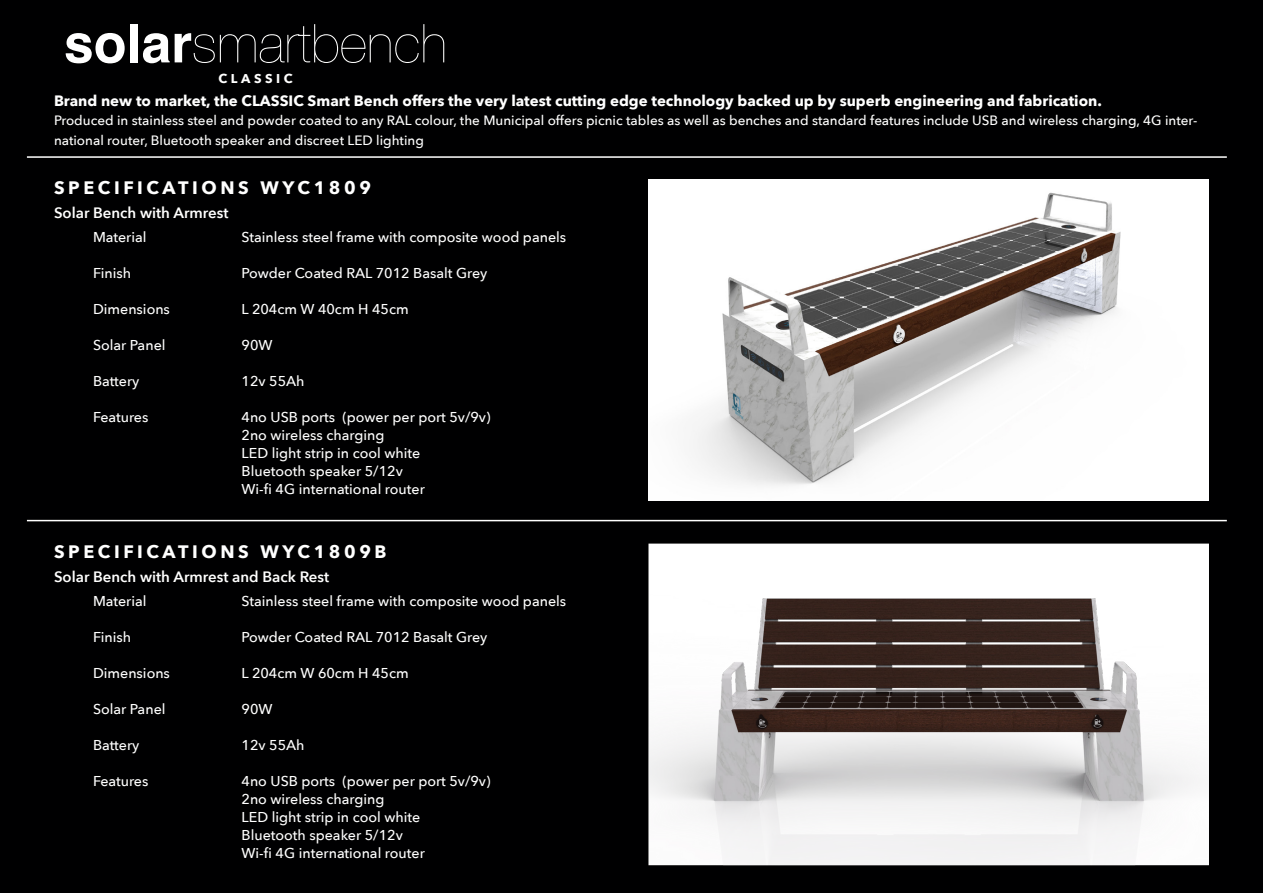
<style>
.page{position:relative;width:1263px;height:893px;background:#000001}
.page>*{position:absolute;margin:0;border:0;box-sizing:border-box;transform-origin:0 0}
.t1{font:200 53.55px "Helvetica Neue";color:#fff}
.t2{font:700 18px "Avenir Next";letter-spacing:.2em;color:#fff}
.t3{font:700 15px "Avenir Next";color:#fff}
.t4{font:600 15px "Avenir Next";color:#fff}
.t5{font:500 14.25px "Avenir Next";color:#fff}
.t6{font:500 13.5px/19.5px "Avenir Next";color:#fff}
.t7{font:700 12.75px "Avenir Next";letter-spacing:.28em;color:#fff}
.s1{font-family:"Helvetica";font-weight:700}
</style>
<div class="page">
<hr style="left:27px;top:156px;width:1200px;height:2px;background:#fff">
<hr style="left:27px;top:520px;width:1200px;height:1px;background:#fff">
<img style="left:648px;top:544px;width:561px;height:321px">
<img style="left:648px;top:179px;width:561px;height:322px">
<p class="t1" style="left:64px;top:2px;width:385px"><span class="s1">solar</span>smartbench</p>
<p class="t7" style="left:218px;top:67px;width:76px">CLASSIC</p>
<p class="t3" style="left:54px;top:88px;width:1049px">Brand new to market, the CLASSIC Smart Bench offers the very latest cutting edge technology backed up by superb engineering and fabrication.</p>
<p class="t6" style="left:54px;top:110px;width:1145px">Produced in stainless steel and powder coated to any RAL colour, the Municipal offers picnic tables as well as benches and standard features include USB and wireless charging, 4G inter&shy;national router, Bluetooth speaker and discreet LED lighting</p>
<p class="t2" style="left:54px;top:172px;width:318px">SPECIFICATIONS WYC1809</p>
<p class="t4" style="left:54px;top:200px;width:176px">Solar Bench with Armrest</p>
<p class="t5" style="left:93px;top:225px;width:55px">Material</p>
<p class="t5" style="left:242px;top:225px;width:326px">Stainless steel frame with composite wood panels</p>
<p class="t5" style="left:93px;top:261px;width:40px">Finish</p>
<p class="t5" style="left:242px;top:261px;width:247px">Powder Coated RAL 7012 Basalt Grey</p>
<p class="t5" style="left:93px;top:297px;width:78px">Dimensions</p>
<p class="t5" style="left:242px;top:297px;width:169px">L 204cm W 40cm H 45cm</p>
<p class="t5" style="left:93px;top:333px;width:74px">Solar Panel</p>
<p class="t5" style="left:242px;top:333px;width:33px">90W</p>
<p class="t5" style="left:93px;top:369px;width:48px">Battery</p>
<p class="t5" style="left:242px;top:369px;width:65px">12v 55Ah</p>
<p class="t5" style="left:93px;top:405px;width:57px">Features</p>
<p class="t5" style="left:242px;top:405px;width:251px">4no USB ports (power per port 5v/9v)</p>
<p class="t5" style="left:242px;top:423px;width:144px">2no wireless charging</p>
<p class="t5" style="left:242px;top:441px;width:180px">LED light strip in cool white</p>
<p class="t5" style="left:242px;top:459px;width:163px">Bluetooth speaker 5/12v</p>
<p class="t5" style="left:242px;top:477px;width:185px">Wi-fi 4G international router</p>
<p class="t2" style="left:54px;top:536px;width:334px">SPECIFICATIONS WYC1809B</p>
<p class="t4" style="left:54px;top:564px;width:277px">Solar Bench with Armrest and Back Rest</p>
<p class="t5" style="left:93px;top:589px;width:55px">Material</p>
<p class="t5" style="left:242px;top:589px;width:326px">Stainless steel frame with composite wood panels</p>
<p class="t5" style="left:93px;top:625px;width:40px">Finish</p>
<p class="t5" style="left:242px;top:625px;width:247px">Powder Coated RAL 7012 Basalt Grey</p>
<p class="t5" style="left:93px;top:661px;width:78px">Dimensions</p>
<p class="t5" style="left:242px;top:661px;width:169px">L 204cm W 60cm H 45cm</p>
<p class="t5" style="left:93px;top:697px;width:74px">Solar Panel</p>
<p class="t5" style="left:242px;top:697px;width:33px">90W</p>
<p class="t5" style="left:93px;top:733px;width:48px">Battery</p>
<p class="t5" style="left:242px;top:733px;width:65px">12v 55Ah</p>
<p class="t5" style="left:93px;top:769px;width:57px">Features</p>
<p class="t5" style="left:242px;top:769px;width:251px">4no USB ports (power per port 5v/9v)</p>
<p class="t5" style="left:242px;top:787px;width:144px">2no wireless charging</p>
<p class="t5" style="left:242px;top:805px;width:180px">LED light strip in cool white</p>
<p class="t5" style="left:242px;top:823px;width:163px">Bluetooth speaker 5/12v</p>
<p class="t5" style="left:242px;top:841px;width:185px">Wi-fi 4G international router</p>
</div>
